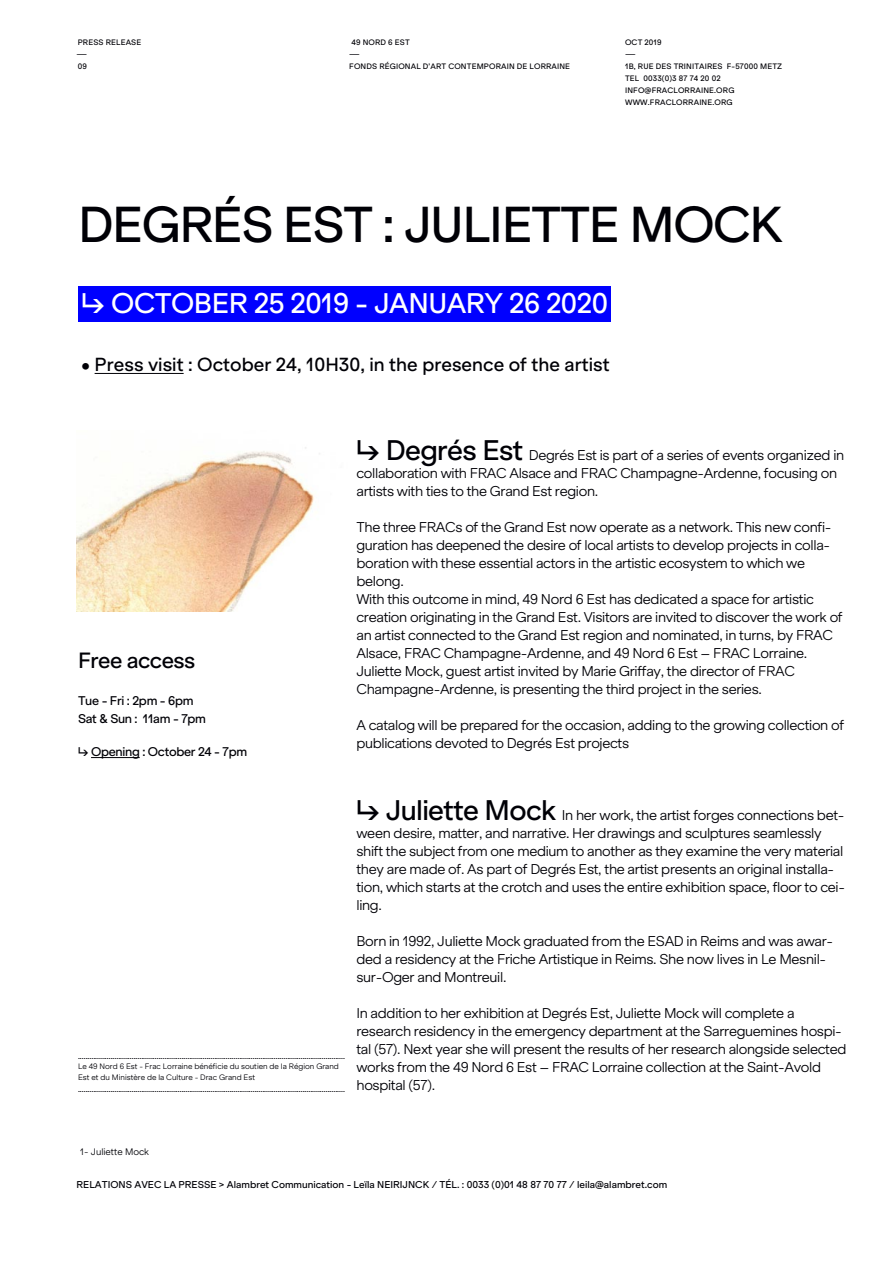
<style>
.page{position:relative;width:893px;height:1263px;background:#fff}
.page>*{position:absolute;margin:0;border:0;box-sizing:border-box;transform-origin:0 0}
.t1{font:500 48px "Klarheit Grotesk";letter-spacing:-.03em;color:#000006}
.t2{font:500 27px "Klarheit Grotesk";letter-spacing:-.02em;color:#fff}
.t3{font:500 21px "Klarheit Grotesk";letter-spacing:-.025em;color:#000006}
.t4{font:500 18px "Klarheit Grotesk";color:#000006}
.t5{font:300 13.5px/18px "Klarheit Grotesk";letter-spacing:-.025em;color:#000006}
.t6{font:500 12px/17.9px "Klarheit Grotesk";letter-spacing:-.025em;color:#000006}
.t7{font:500 9.45px "Klarheit Grotesk";color:#000006}
.t8{font:300 9px "Klarheit Grotesk";color:#000006}
.t9{font:500 7.5px/12px "Klarheit Grotesk";letter-spacing:.02em;color:#000006}
.t10{font:300 7.5px/10.5px "Klarheit Grotesk";color:#000006}
.s1{font-weight:500;font-size:27px}
</style>
<div class="page">
<img style="left:77px;top:447px;width:243px;height:165px">
<div style="left:78px;top:286px;width:532px;height:35px;background:#00f"></div>
<hr style="left:95px;top:373px;width:89px;height:1px;background:#000006">
<hr style="left:91px;top:757px;width:49px;height:1px;background:#000006">
<p class="t9" style="left:76px;top:37px;width:66px">PRESS RELEASE ―<br>09</p>
<p class="t9" style="left:349px;top:37px;width:222px">49 NORD 6 EST<br>―<br>FONDS RÉGIONAL D’ART CONTEMPORAIN DE LORRAINE</p>
<p class="t9" style="left:625px;top:37px;width:159px">OCT 2019<br>―<br>1B, RUE DES TRINITAIRES F-57000 METZ<br>TEL 0033(0)3 87 74 20 02<br>INFO@FRACLORRAINE.ORG<br>WWW.FRACLORRAINE.ORG</p>
<h1 class="t1" style="left:78px;top:206px;width:706px">DEGRÉS EST : JULIETTE MOCK</h1>
<h2 class="t2" style="left:82px;top:293px;width:528px">↳ OCTOBER 25 2019 - JANUARY 26 2020</h2>
<h3 class="t4" style="left:82px;top:358px;width:530px">∙ Press visit : October 24, 10H30, in the presence of the artist</h3>
<h3 class="t3" style="left:78px;top:652px;width:119px">Free access</h3>
<p class="t6" style="left:78px;top:693px;width:130px">Tue - Fri : 2pm - 6pm<br>Sat &amp; Sun : 11am - 7pm</p>
<p class="t6" style="left:78px;top:744px;width:171px">↳ Opening : October 24 - 7pm</p>
<p class="t5" style="left:356px;top:448px;width:489px"><span class="s1">↳ Degrés Est</span> Degrés Est is part of a series of events organized in collaboration with FRAC Alsace and FRAC Champagne-Ardenne, focusing on artists with ties to the Grand Est region.</p>
<p class="t5" style="left:356px;top:520px;width:488px">The three FRACs of the Grand Est now operate as a network. This new confi&shy;guration has deepened the desire of local artists to develop projects in colla&shy;boration with these essential actors in the artistic ecosystem to which we belong.<br>With this outcome in mind, 49 Nord 6 Est has dedicated a space for artistic creation originating in the Grand Est. Visitors are invited to discover the work of an artist connected to the Grand Est region and nominated, in turns, by FRAC Alsace, FRAC Champagne-Ardenne, and 49 Nord 6 Est – FRAC Lorraine.<br>Juliette Mock, guest artist invited by Marie Griffay, the director of FRAC Champagne-Ardenne, is presenting the third project in the series.</p>
<p class="t5" style="left:356px;top:718px;width:489px">A catalog will be prepared for the occasion, adding to the growing collection of publications devoted to Degrés Est projects</p>
<p class="t9" style="left:78px;top:1051px;width:268px">...........................................................................................................................................</p>
<p class="t10" style="left:78px;top:1062px;width:262px">Le 49 Nord 6 Est - Frac Lorraine bénéficie du soutien de la Région Grand<br>Est et du Ministère de la Culture - Drac Grand Est</p>
<p class="t9" style="left:78px;top:1084px;width:268px">...........................................................................................................................................</p>
<p class="t5" style="left:356px;top:808px;width:490px"><span class="s1">↳ Juliette Mock</span> In her work, the artist forges connections bet&shy;ween desire, matter, and narrative. Her drawings and sculptures seamlessly shift the subject from one medium to another as they examine the very material they are made of. As part of Degrés Est, the artist presents an original installa&shy;tion, which starts at the crotch and uses the entire exhibition space, floor to cei&shy;ling.</p>
<p class="t5" style="left:356px;top:934px;width:478px">Born in 1992, Juliette Mock graduated from the ESAD in Reims and was awar&shy;ded a residency at the Friche Artistique in Reims. She now lives in Le Mesnil&shy;sur-Oger and Montreuil.</p>
<p class="t5" style="left:356px;top:1006px;width:492px">In addition to her exhibition at Degrés Est, Juliette Mock will complete a research residency in the emergency department at the Sarreguemines hospi&shy;tal (57). Next year she will present the results of her research alongside selected works from the 49 Nord 6 Est – FRAC Lorraine collection at the Saint-Avold hospital (57).</p>
<p class="t8" style="left:80px;top:1148px;width:71px">1- Juliette Mock</p>
<p class="t7" style="left:77px;top:1181px;width:592px">RELATIONS AVEC LA PRESSE &gt; Alambret Communication - Leïla NEIRIJNCK / TÉL. : 0033 (0)01 48 87 70 77 / leila@alambret.com</p>
</div>
